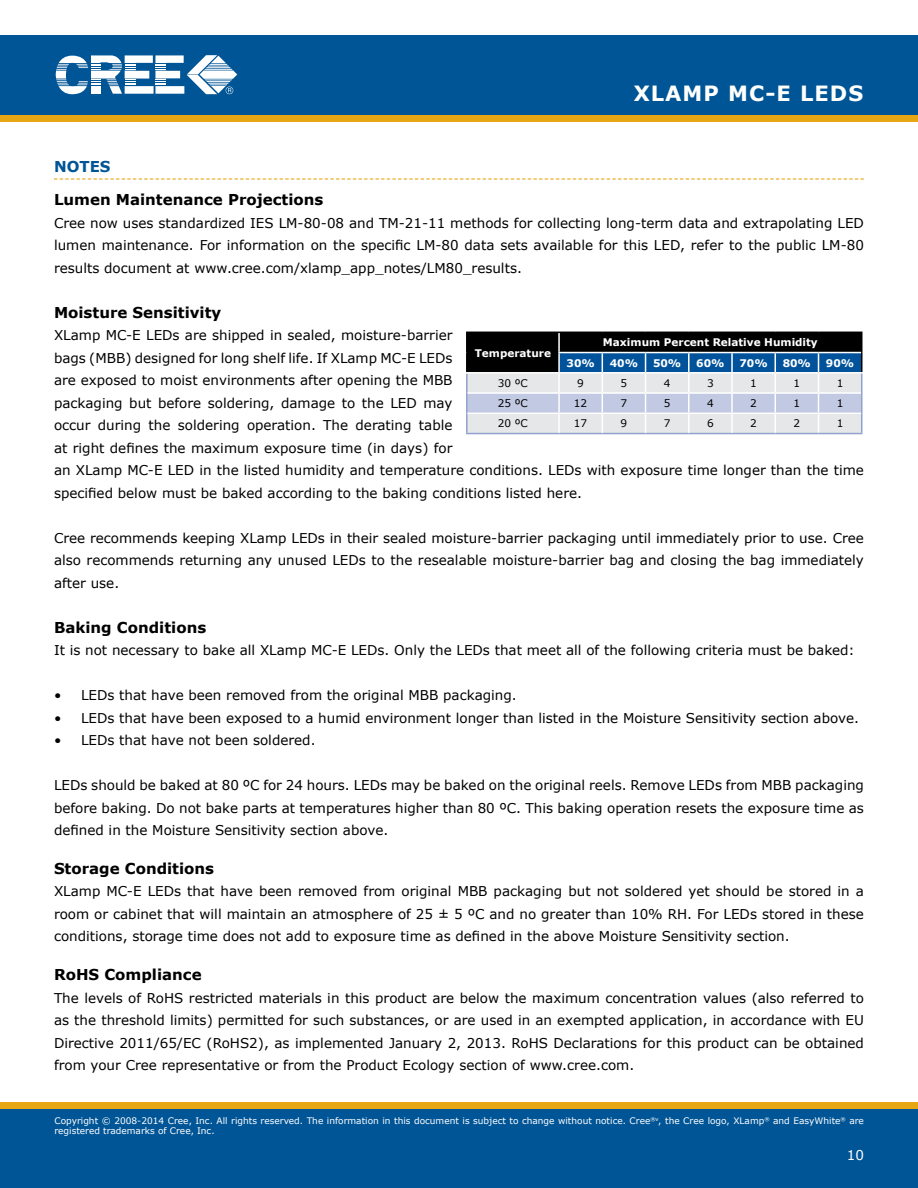
<style>
.page{position:relative;width:918px;height:1188px;background:#fff}
.page>*{position:absolute;margin:0;border:0;box-sizing:border-box;transform-origin:0 0}
.t1{font:700 21px "Verdana";letter-spacing:.05em;color:#fffffe}
.t2{font:700 15px "Verdana";color:#000}
.t3{font:700 15px "Verdana";color:#005596}
.t4{font:13.5px/22.5px "Verdana";color:#000;text-align:justify}
.t5{font:13.5px "Verdana";color:#fff}
.t6{font:700 10.5px "Verdana";color:#fff}
.t7{font:10.5px "Verdana";color:#000}
.t8{font:9px/10.8px "Verdana";color:#fff}
</style>
<div class="page">
<div style="left:0;top:115px;width:918px;height:7px;background:#e7a614"></div>
<div style="left:0;top:35px;width:918px;height:80px;background:#005596"></div>
<svg style="left:56px;top:55px;width:181px;height:39px"></svg>
<div style="left:0;top:1108px;width:918px;height:80px;background:#005596"></div>
<div style="left:0;top:1102px;width:918px;height:6px;background:#e7a614"></div>
<svg style="left:54px;top:178px;width:810px;height:2px"></svg>
<svg style="left:466px;top:332px;width:396px;height:102px;background:#8997a6"></svg>
<h1 class="t1" style="left:634px;top:78px;width:231px">xlamp M C-e leds</h1>
<p class="t3" style="left:54px;top:156px;width:58px">Notes</p>
<p class="t2" style="left:54px;top:189px;width:271px">Lumen Maintenance Projections</p>
<p class="t4" style="left:54px;top:211px;width:811px">Cree now uses standardized IES LM -80-08 and TM -21-11 methods for collecting long-term data and extrapolating LED lumen maintenance. For information on the specific LM-80 data sets available for this LED, refer to the public LM-80 results document at www.cree.com/xlamp_app_notes/LM 80_results.</p>
<p class="t2" style="left:54px;top:302px;width:169px">M oisture Sensitivity</p>
<p class="t4" style="left:54px;top:324px;width:811px;text-align:left">XLamp MC-E LEDs are shipped in sealed, moisture-barrier<br>bags (M BB) designed for long shelf life. If XLamp MC-E LEDs<br>are exposed to moist environments after opening the M BB<br>packaging but before soldering, damage to the LED may<br>occur during the soldering operation. The derating table<br>at right defines the maximum exposure time (in days) for<br>an XLamp MC-E LED in the listed humidity and temperature conditions. LEDs with exposure time longer than the time specified below must be baked according to the baking conditions listed here.</p>
<p class="t4" style="left:54px;top:526px;width:812px">Cree recommends keeping XLamp LEDs in their sealed moisture-barrier packaging until immediately prior to use. Cree also recommends returning any unused LEDs to the resealable moisture-barrier bag and closing the bag immediately after use.</p>
<p class="t2" style="left:54px;top:617px;width:154px">Baking Conditions</p>
<p class="t4" style="left:54px;top:639px;width:802px">It is not necessary to bake all XLamp M C-E LEDs. Only the LEDs that meet all of the following criteria must be baked:</p>
<p class="t4" style="left:54px;top:684px;width:464px">• LEDs that have been removed from the original M BB packaging.</p>
<p class="t4" style="left:54px;top:706px;width:807px">• LEDs that have been exposed to a humid environment longer than listed in the M oisture Sensitivity section above.</p>
<p class="t4" style="left:54px;top:729px;width:263px">• LEDs that have not been soldered.</p>
<p class="t4" style="left:54px;top:774px;width:812px">LEDs should be baked at 80 ºC for 24 hours. LEDs may be baked on the original reels. Remove LEDs from M BB packaging before baking. Do not bake parts at temperatures higher than 80 ºC. This baking operation resets the exposure time as defined in the Moisture Sensitivity section above.</p>
<p class="t2" style="left:54px;top:858px;width:162px">Storage Conditions</p>
<p class="t4" style="left:54px;top:880px;width:811px">XLamp MC-E LEDs that have been removed from original M BB packaging but not soldered yet should be stored in a room or cabinet that will maintain an atmosphere of 25 ± 5 ºC and no greater than 10% RH. For LEDs stored in these conditions, storage time does not add to exposure time as defined in the above Moisture Sensitivity section.</p>
<p class="t2" style="left:54px;top:964px;width:149px">RoHS Compliance</p>
<p class="t4" style="left:54px;top:986px;width:812px">The levels of RoHS restricted materials in this product are below the maximum concentration values (also referred to as the threshold limits) permitted for such substances, or are used in an exempted application, in accordance with EU Directive 2011/65/EC (RoHS2), as implemented January 2, 2013. RoHS Declarations for this product can be obtained from your Cree representative or from the Product Ecology section of www.cree.com.</p>
<p class="t6" style="left:603px;top:335px;width:216px">Maximum Percent Relative H umidity</p>
<p class="t6" style="left:475px;top:345px;width:78px">Temperature</p>
<p class="t6" style="left:567px;top:355px;width:30px">30%</p>
<p class="t6" style="left:610px;top:355px;width:30px">40%</p>
<p class="t6" style="left:653px;top:355px;width:30px">50%</p>
<p class="t6" style="left:696px;top:355px;width:30px">60%</p>
<p class="t6" style="left:739px;top:355px;width:30px">70%</p>
<p class="t6" style="left:783px;top:355px;width:30px">80%</p>
<p class="t6" style="left:826px;top:355px;width:30px">90%</p>
<p class="t7" style="left:498px;top:376px;width:32px">30 ºC</p>
<p class="t7" style="left:577px;top:376px;width:8px">9</p>
<p class="t7" style="left:621px;top:376px;width:8px">5</p>
<p class="t7" style="left:664px;top:376px;width:8px">4</p>
<p class="t7" style="left:707px;top:376px;width:8px">3</p>
<p class="t7" style="left:750px;top:376px;width:8px">1</p>
<p class="t7" style="left:794px;top:376px;width:8px">1</p>
<p class="t7" style="left:837px;top:376px;width:8px">1</p>
<p class="t7" style="left:498px;top:396px;width:32px">25 ºC</p>
<p class="t7" style="left:574px;top:396px;width:15px">12</p>
<p class="t7" style="left:621px;top:396px;width:8px">7</p>
<p class="t7" style="left:664px;top:396px;width:8px">5</p>
<p class="t7" style="left:707px;top:396px;width:8px">4</p>
<p class="t7" style="left:750px;top:396px;width:8px">2</p>
<p class="t7" style="left:794px;top:396px;width:8px">1</p>
<p class="t7" style="left:837px;top:396px;width:8px">1</p>
<p class="t7" style="left:498px;top:416px;width:32px">20 ºC</p>
<p class="t7" style="left:574px;top:416px;width:15px">17</p>
<p class="t7" style="left:621px;top:416px;width:8px">9</p>
<p class="t7" style="left:664px;top:416px;width:8px">7</p>
<p class="t7" style="left:707px;top:416px;width:8px">6</p>
<p class="t7" style="left:750px;top:416px;width:8px">2</p>
<p class="t7" style="left:793px;top:416px;width:8px">2</p>
<p class="t7" style="left:837px;top:416px;width:8px">1</p>
<p class="t8" style="left:54px;top:1115px;width:811px">Copyright © 2008-2014 Cree, Inc. All rights reserved. The information in this document is subject to change without notice. Cree<sup>®v</sup>, the Cree logo, XLamp<sup>®</sup> and EasyWhite<sup>®</sup> are registered trademarks of Cree, Inc.</p>
<p class="t5" style="left:847px;top:1146px;width:19px">10</p>
</div>
